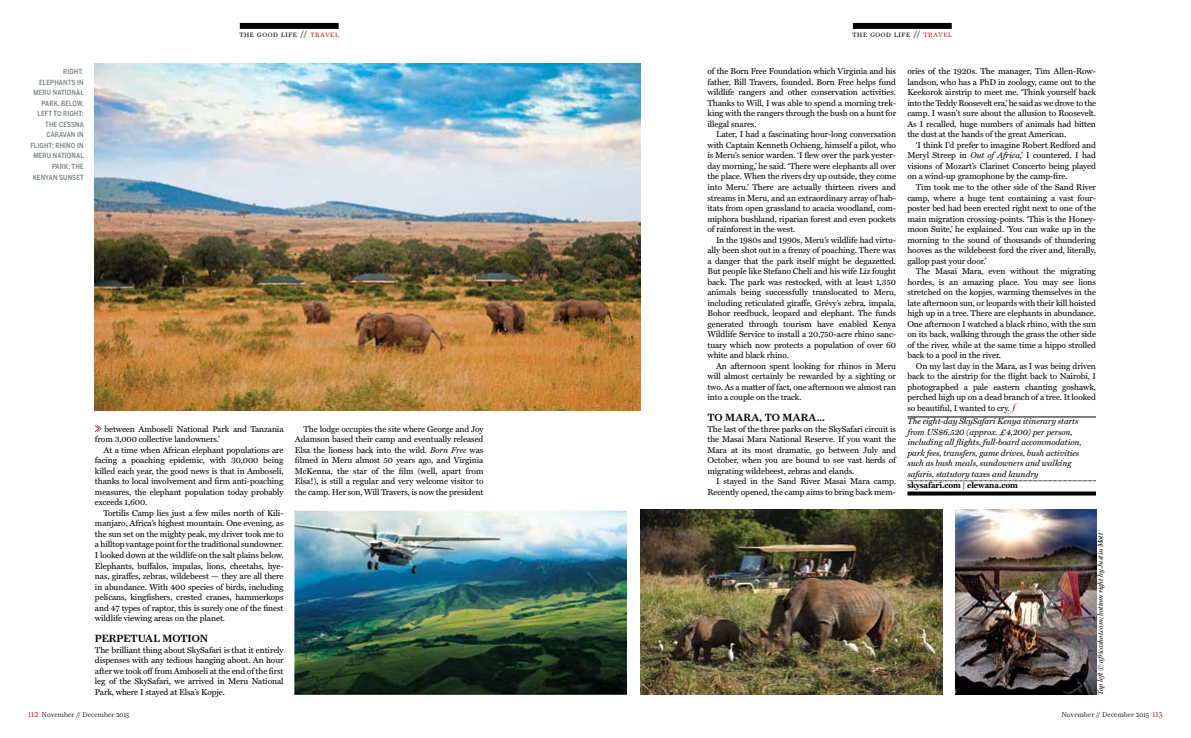
<style>
.page{position:relative;width:1191px;height:738px;background:#fff}
.page>*{position:absolute;margin:0;border:0;box-sizing:border-box;transform-origin:0 0}
.t1{font:11.9px "Vintage ITCTT";color:#b61d22;scale:1.18 1}
.t2{font:500 10.5px "Farnham Display";color:#000}
.t3{font:8.5px/10.5px "Miller Text";letter-spacing:-.01em;color:#000;text-align:justify}
.t4{font:italic 8.5px/10.5px "Miller Text";letter-spacing:-.01em;color:#000}
.t5{font:700 8.5px "Miller Text";letter-spacing:-.01em;color:#000}
.t6{font:500 7px/10.5px "Benton Sans Cond";letter-spacing:.02em;color:#747e7c;text-align:right}
.t7{font:7px "Farnham Display Light OSF";letter-spacing:.02em;color:#000}
.t8{font:italic 7px "Miller Text";letter-spacing:-.01em;color:#000}
.t9{font:6.3px "Farnham Display";letter-spacing:.085em;color:#000}
.s1{font-size:9px}
.s2{color:#b61d22}
.s3{font-style:italic}
.s4{font-size:9px;color:#b61d22}
</style>
<div class="page">
<div style="left:853px;top:23px;width:98px;height:6px;background:#000"></div>
<div style="left:240px;top:23px;width:99px;height:6px;background:#000"></div>
<img style="left:641px;top:509px;width:301px;height:185px">
<img style="left:95px;top:64px;width:546px;height:346px">
<img style="left:955px;top:509px;width:141px;height:185px">
<hr style="left:907px;top:416px;width:189px;height:1px;background:#000">
<svg style="left:907px;top:480px;width:189px;height:1px"></svg>
<svg style="left:907px;top:491px;width:189px;height:4px"></svg>
<img style="left:295px;top:510px;width:332px;height:184px">
<svg style="left:95px;top:425px;width:7px;height:7px"></svg>
<p class="t9" style="left:239px;top:32px;width:101px">THE GOOD LIFE <span class="s1">//</span> <span class="s2">TRAVEL</span></p>
<p class="t9" style="left:852px;top:32px;width:101px">THE GOOD LIFE <span class="s1">//</span> <span class="s2">TRAVEL</span></p>
<p class="t6" style="left:30px;top:66px;width:55px">RIGHT:<br>ELEPHANTS IN<br>MERU NATIONAL<br>PARK. BELOW,<br>LEFT TO RIGHT:<br>THE CESSNA<br>CARAVAN IN<br>FLIGHT; RHINO IN<br>MERU NATIONAL<br>PARK; THE<br>KENYAN SUNSET</p>
<p class="t3" style="left:707px;top:66px;width:190px">of the Born Free Foundation which Virginia and his father, Bill Travers, founded. Born Free helps fund wildlife rangers and other conservation activities.<br>Thanks to Will, I was able to spend a morning trek&shy;king with the rangers through the bush on a hunt for illegal snares.</p>
<p class="t3" style="left:707px;top:129px;width:190px;text-indent:8px">Later, I had a fascinating hour-long conversation with Captain Kenneth Ochieng, himself a pilot, who is Meru’s senior warden. ‘I flew over the park yester&shy;day morning,’ he said. ‘There were elephants all over the place. When the rivers dry up outside, they come into Meru.’ There are actually thirteen rivers and streams in Meru, and an extraordinary array of hab&shy;itats from open grassland to acacia woodland, com&shy;miphora bushland, riparian forest and even pockets of rainforest in the west.</p>
<p class="t3" style="left:707px;top:234px;width:190px;text-indent:8px">In the 1980s and 1990s, Meru’s wildlife had virtu&shy;ally been shot out in a frenzy of poaching. There was a danger that the park itself might be degazetted.<br>But people like Stefano Cheli and his wife Liz fought back. The park was restocked, with at least 1,350 animals being successfully translocated to Meru, including reticulated giraffe, Grévy’s zebra, impala, Bohor reedbuck, leopard and elephant. The funds generated through tourism have enabled Kenya Wildlife Service to install a 20,750-acre rhino sanc&shy;tuary which now protects a population of over 60 white and black rhino.</p>
<p class="t3" style="left:707px;top:360px;width:190px;text-indent:8px">An afternoon spent looking for rhinos in Meru will almost certainly be rewarded by a sighting or two. As a matter of fact, one afternoon we almost ran into a couple on the track.</p>
<p class="t2" style="left:707px;top:411px;width:119px">TO MARA, TO MARA...</p>
<p class="t3" style="left:707px;top:423px;width:190px">The last of the three parks on the SkySafari circuit is the Masai Mara National Reserve. If you want the Mara at its most dramatic, go between July and October, when you are bound to see vast herds of migrating wildebeest, zebras and elands.</p>
<p class="t3" style="left:707px;top:476px;width:190px;text-align:right">I stayed in the Sand River Masai Mara camp.<br>Recently opened, the camp aims to bring back mem-</p>
<p class="t3" style="left:295px;top:423px;width:190px;text-indent:8px">The lodge occupies the site where George and Joy Adamson based their camp and eventually released Elsa the lioness back into the wild. <span class="s3">Born Free</span> was filmed in Meru almost 50 years ago, and Virginia McKenna, the star of the film (well, apart from Elsa!), is still a regular and very welcome visitor to the camp. Her son, Will Travers, is now the president</p>
<p class="t3" style="left:95px;top:423px;width:190px;text-indent:9px">between Amboseli National Park and Tanzania from 3,000 collective landowners.’</p>
<p class="t3" style="left:95px;top:444px;width:190px;text-indent:8px">At a time when African elephant populations are facing a poaching epidemic, with 30,000 being killed each year, the good news is that in Amboseli, thanks to local involvement and firm anti-poaching measures, the elephant population today probably exceeds 1,600.</p>
<p class="t3" style="left:95px;top:507px;width:190px;text-indent:8px">Tortilis Camp lies just a few miles north of Kili&shy;manjaro, Africa’s highest mountain. One evening, as the sun set on the mighty peak, my driver took me to a hilltop vantage point for the traditional sundowner.<br>I looked down at the wildlife on the salt plains below.<br>Elephants, buffalos, impalas, lions, cheetahs, hye&shy;nas, giraffes, zebras, wildebeest — they are all there in abundance. With 400 species of birds, including pelicans, kingfishers, crested cranes, hammerkops and 47 types of raptor, this is surely one of the finest wildlife viewing areas on the planet.</p>
<p class="t2" style="left:95px;top:631px;width:115px">PERPETUAL MOTION</p>
<p class="t3" style="left:95px;top:644px;width:190px">The brilliant thing about SkySafari is that it entirely dispenses with any tedious hanging about. An hour after we took off from Amboseli at the end of the first leg of the SkySafari, we arrived in Meru National Park, where I stayed at Elsa’s Kopje.</p>
<p class="t7" style="left:28px;top:709px;width:103px"><span class="s4">112</span> November // December 2015</p>
<p class="t3" style="left:907px;top:66px;width:190px">ories of the 1920s. The manager, Tim Allen-Row&shy;landson, who has a PhD in zoology, came out to the Keekorok airstrip to meet me. ‘Think yourself back into the Teddy Roosevelt era,’ he said as we drove to the camp. I wasn’t sure about the allusion to Roosevelt.<br>As I recalled, huge numbers of animals had bitten the dust at the hands of the great American.</p>
<p class="t3" style="left:907px;top:140px;width:190px;text-indent:8px">‘I think I’d prefer to imagine Robert Redford and Meryl Streep in <span class="s3">Out of Africa</span>,’ I countered. I had visions of Mozart’s Clarinet Concerto being played on a wind-up gramophone by the camp-fire.</p>
<p class="t3" style="left:907px;top:182px;width:190px;text-indent:8px">Tim took me to the other side of the Sand River camp, where a huge tent containing a vast four&shy;poster bed had been erected right next to one of the main migration crossing-points. ‘This is the Honey&shy;moon Suite,’ he explained. ‘You can wake up in the morning to the sound of thousands of thundering hooves as the wildebeest ford the river and, literally, gallop past your door.’</p>
<p class="t3" style="left:907px;top:266px;width:190px;text-indent:8px">The Masai Mara, even without the migrating hordes, is an amazing place. You may see lions stretched on the kopjes, warming themselves in the late afternoon sun, or leopards with their kill hoisted high up in a tree. There are elephants in abundance.<br>One afternoon I watched a black rhino, with the sun on its back, walking through the grass the other side of the river, while at the same time a hippo strolled back to a pool in the river.</p>
<p class="t3" style="left:907px;top:360px;width:190px;text-indent:8px">On my last day in the Mara, as I was being driven back to the airstrip for the flight back to Nairobi, I photographed a pale eastern chanting goshawk, perched high up on a dead branch of a tree. It looked so beautiful, I wanted to cry.</p>
<p class="t4" style="left:907px;top:416px;width:176px">The eight-day SkySafari Kenya itinerary starts from US$6,520 (approx. £4,200) per person, including all flights, full-board accommodation, park fees, transfers, game drives, bush activities such as bush meals, sundowners and walking safaris, statutory taxes and laundry</p>
<p class="t5" style="left:907px;top:480px;width:112px">skysafari.com | elewana.com</p>
<h1 class="t1" style="left:1011px;top:400px;width:7px">S</h1>
<p class="t8" style="left:1096px;top:694px;width:164px;rotate:-90deg">Top left © africashot.com; bottom right by Justin Mott</p>
<p class="t7" style="left:1061px;top:709px;width:103px">November // December 2015 <span class="s4">113</span></p>
</div>
